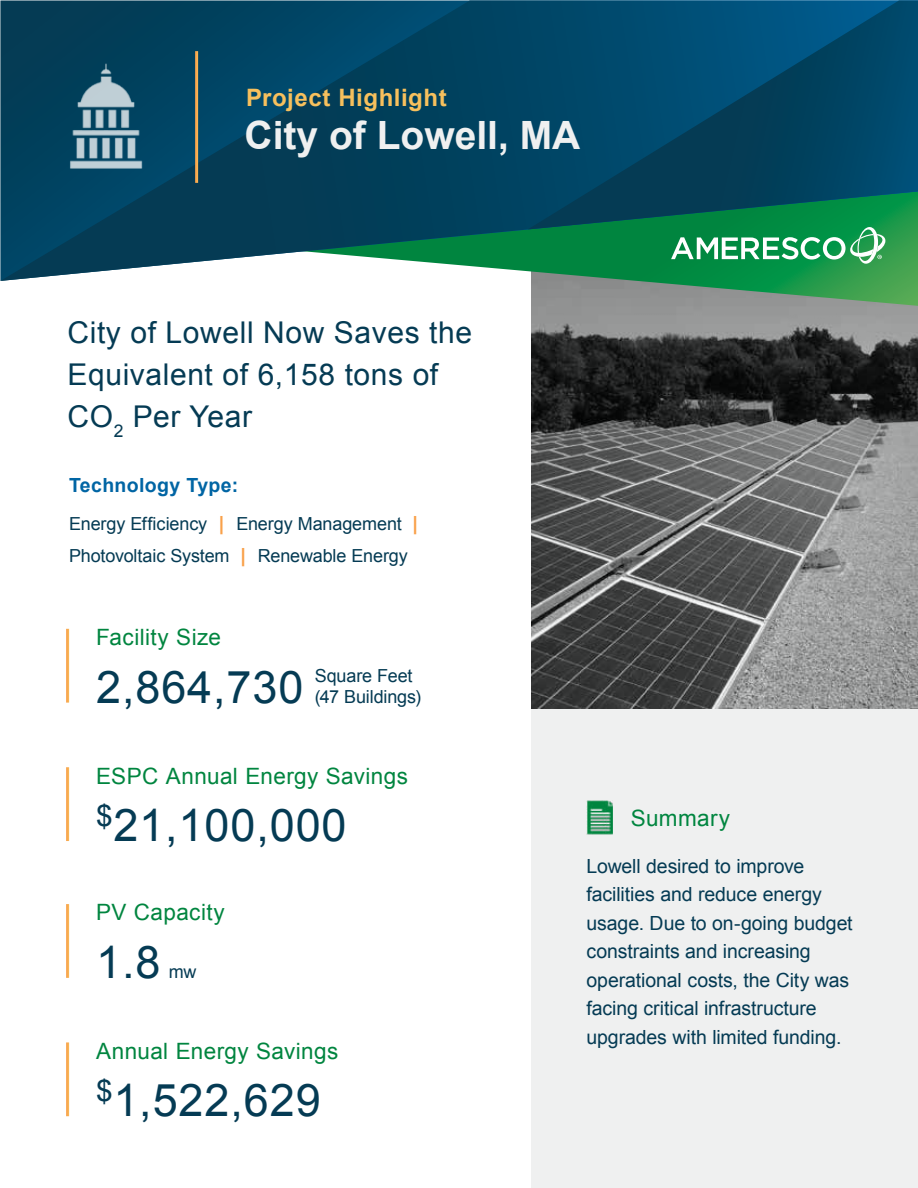
<style>
.page{position:relative;width:918px;height:1188px;background:#fff}
.page>*{position:absolute;margin:0;border:0;box-sizing:border-box;transform-origin:0 0}
.t1{font:45px "Arial";letter-spacing:.02em;color:#053b54}
.t2{font:700 39px "Arial";color:#eff0f0}
.t3{font:30px/42px "Arial";letter-spacing:.02em;color:#053b54}
.t4{font:700 24px "Arial";letter-spacing:.02em;color:#f7c05d}
.t5{font:22.5px "Arial";letter-spacing:.02em;color:#00853f}
.t6{font:19.5px/28.5px "Arial";letter-spacing:-.005em;color:#053b54}
.t7{font:700 19.5px "Arial";letter-spacing:.02em;color:#0065a4}
.t8{font:18px/21px "Arial";letter-spacing:-.005em;color:#053b54}
.s1{font-weight:700;font-size:19.5px;color:#f9a14a}
</style>
<div class="page">
<div style="left:532px;top:708px;width:386px;height:480px;background:#eff0f0"></div>
<img style="left:587px;top:801px;width:26px;height:33px">
<svg style="left:532px;top:306px;width:386px;height:402px;background:#636464"></svg>
<svg style="left:531px;top:281px;width:387px;height:25px;background:#6c9578"></svg>
<svg style="left:0;top:0;width:918px;height:281px;background:#135665"></svg>
<svg style="left:528px;top:0;width:390px;height:229px;background:#014c66"></svg>
<svg style="left:671px;top:227px;width:214px;height:37px"></svg>
<img style="left:42px;top:53px;width:128px;height:128px">
<hr style="left:195px;top:51px;width:3px;height:132px;background:#fff">
<p class="t4" style="left:246px;top:82px;width:202px">Project Highlight</p>
<h2 class="t2" style="left:245px;top:109px;width:337px">City of Lowell, MA</h2>
<h3 class="t3" style="left:68px;top:312px;width:406px">City of Lowell Now Saves the<br>Equivalent of 6,158 tons of<br>CO<sub>2</sub> Per Year</h3>
<p class="t7" style="left:69px;top:472px;width:171px">Technology Type:</p>
<p class="t8" style="left:69px;top:508px;width:350px;line-height:31.5px">Energy Efficiency <span class="s1">|</span> Energy Management <span class="s1">|<br></span>Photovoltaic System <span class="s1">|</span> Renewable Energy</p>
<p class="t5" style="left:96px;top:623px;width:126px">Facility Size</p>
<h1 class="t1" style="left:96px;top:657px;width:209px">2,864,730</h1>
<p class="t8" style="left:315px;top:665px;width:108px">Square Feet (47 Buildings)</p>
<p class="t5" style="left:96px;top:761px;width:313px">ESPC Annual Energy Savings</p>
<h1 class="t1" style="left:96px;top:796px;width:252px"><sup>$</sup>21,100,000</h1>
<p class="t5" style="left:96px;top:898px;width:130px">PV Capacity</p>
<h1 class="t1" style="left:96px;top:933px;width:66px">1.8</h1>
<p class="t8" style="left:169px;top:961px;width:29px">mw</p>
<p class="t5" style="left:96px;top:1036px;width:244px">Annual Energy Savings</p>
<h1 class="t1" style="left:96px;top:1071px;width:226px"><sup>$</sup>1,522,629</h1>
<p class="t5" style="left:631px;top:803px;width:101px">Summary</p>
<p class="t6" style="left:587px;top:852px;width:268px">Lowell desired to improve facilities and reduce energy usage. Due to on-going budget constraints and increasing operational costs, the City was facing critical infrastructure upgrades with limited funding.</p>
</div>
